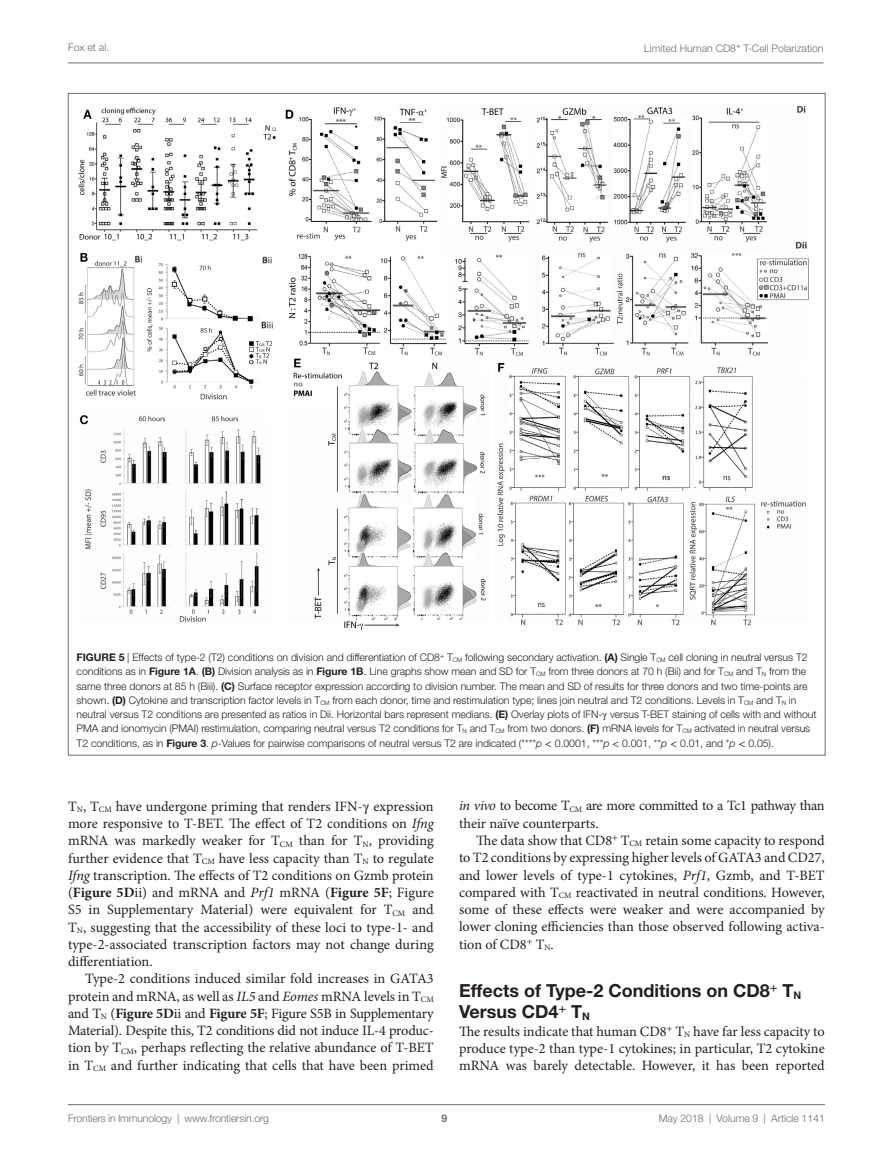
<style>
.page{position:relative;width:893px;height:1170px;background:#fff}
.page>*{position:absolute;margin:0;border:0;box-sizing:border-box;transform-origin:0 0}
.t1{font:700 18px/21px "Helvetica Neue LT Std";color:#231f20}
.t2{font:14.25px/17.2px "Minion Pro";letter-spacing:-.005em;color:#231f20;text-align:justify}
.t3{font:14.25px/17.2px "Minion Pro";letter-spacing:-.025em;color:#231f20}
.t4{font:300 10.5px/14.2px "Helvetica Neue LT Std";letter-spacing:-.005em;color:#231f20}
.t5{font:300 10.5px "Helvetica Neue LT Std";color:#6c6d70}
.t6{font:700 10.5px "Helvetica Neue LT Std";color:#6c6d70}
.s1{font-weight:700}
.s2{font-family:"STIX General";font-weight:400}
.s3{font-style:italic}
.s4{font-family:"STIX General"}
</style>
<div class="page">
<img style="left:78px;top:105px;width:731px;height:526px">
<hr style="left:68px;top:1104px;width:757px;height:1px;background:#6c6d70">
<hr style="left:68px;top:63px;width:756px;height:1px;background:#6c6d70">
<p class="t5" style="left:68px;top:41px;width:43px">Fox et al.</p>
<p class="t5" style="left:644px;top:42px;width:181px">Limited Human CD8<sup>+</sup> T-Cell Polarization</p>
<p class="t4" style="left:77px;top:650px;width:741px"><span class="s1">Figure 5</span> | Effects of type-2 (T2) conditions on division and differentiation of CD8<sup>+</sup> T<sub>CM</sub> following secondary activation. <span class="s1">(A)</span> Single T<sub>CM</sub> cell cloning in neutral versus T2 conditions as in <span class="s1">Figure 1A</span>. <span class="s1">(B)</span> Division analysis as in <span class="s1">Figure 1B</span>. Line graphs show mean and SD for T<sub>CM</sub> from three donors at 70 h (Bii) and for T<sub>CM</sub> and T<sub>N</sub> from the same three donors at 85 h (Biii). <span class="s1">(C)</span> Surface receptor expression according to division number. The mean and SD of results for three donors and two time-points are shown. <span class="s1">(D)</span> Cytokine and transcription factor levels in T<sub>CM</sub> from each donor, time and restimulation type; lines join neutral and T2 conditions. Levels in T<sub>CM</sub> and T<sub>N</sub> in neutral versus T2 conditions are presented as ratios in Dii. Horizontal bars represent medians. <span class="s1">(E)</span> Overlay plots of IFN-<span class="s2">γ</span> versus T-BET staining of cells with and without PMA and ionomycin (PMAI) restimulation, comparing neutral versus T2 conditions for T<sub>N</sub> and T<sub>CM</sub> from two donors. <span class="s1">(F)</span> mRNA levels for T<sub>CM</sub> activated in neutral versus T2 conditions, as in <span class="s1">Figure 3</span>. <span class="s3">p</span>-Values for pairwise comparisons of neutral versus T2 are indicated (****<span class="s3">p</span> <span class="s2">&lt;</span> 0.0001, ***<span class="s3">p</span> <span class="s2">&lt;</span> 0.001, **<span class="s3">p</span> <span class="s2">&lt;</span> 0.01, and *<span class="s3">p</span> <span class="s2">&lt;</span> 0.05).</p>
<p class="t2" style="left:68px;top:797px;width:367px">T<sub>N</sub>, T<sub>CM</sub> have undergone priming that renders IFN-<span class="s4">γ</span> expression more responsive to T-BET. The effect of T2 conditions on <span class="s3">Ifng </span>mRNA was markedly weaker for T<sub>CM</sub> than for T<sub>N</sub>, providing further evidence that T<sub>CM</sub> have less capacity than T<sub>N</sub> to regulate <span class="s3">Ifng</span> transcription. The effects of T2 conditions on Gzmb protein (<span class="s1">Figure 5D</span>ii) and mRNA and <span class="s3">Prf1</span> mRNA (<span class="s1">Figure 5F</span>; Figure S5 in Supplementary Material) were equivalent for T<sub>CM</sub> and T<sub>N</sub>, suggesting that the accessibility of these loci to type-1- and type-2-associated transcription factors may not change during differentiation.</p>
<p class="t2" style="left:68px;top:970px;width:367px;text-indent:17px">Type-2 conditions induced similar fold increases in GATA3 protein and mRNA, as well as <span class="s3">IL5</span> and <span class="s3">Eomes</span> mRNA levels in T<sub>CM </sub>and T<sub>N</sub> (<span class="s1">Figure 5D</span>ii and <span class="s1">Figure 5F</span>; Figure S5B in Supplementary Material). Despite this, T2 conditions did not induce IL-4 produc&shy;tion by T<sub>CM</sub>, perhaps reflecting the relative abundance of T-BET in T<sub>CM</sub> and further indicating that cells that have been primed</p>
<p class="t3" style="left:459px;top:797px;width:367px"><span class="s3">in vivo</span> to become T<sub>CM</sub> are more committed to a Tc1 pathway than their naïve counterparts.</p>
<p class="t2" style="left:459px;top:831px;width:367px;text-indent:17px">The data show that CD8<sup>+</sup> T<sub>CM</sub> retain some capacity to respond to T2 conditions by expressing higher levels of GATA3 and CD27, and lower levels of type-1 cytokines, <span class="s3">Prf1</span>, Gzmb, and T-BET compared with T<sub>CM</sub> reactivated in neutral conditions. However, some of these effects were weaker and were accompanied by lower cloning efficiencies than those observed following activa&shy;tion of CD8<sup>+</sup> T<sub>N</sub>.</p>
<p class="t1" style="left:459px;top:979px;width:342px">Effects of Type-2 Conditions on CD8<sup>+</sup> T<sub>N<br></sub>Versus CD4<sup>+</sup> T<sub>N</sub></p>
<p class="t2" style="left:459px;top:1022px;width:367px">The results indicate that human CD8<sup>+</sup> T<sub>N</sub> have far less capacity to produce type-2 than type-1 cytokines; in particular, T2 cytokine mRNA was barely detectable. However, it has been reported</p>
<p class="t5" style="left:68px;top:1111px;width:203px">Frontiers in Immunology | www.frontiersin.org</p>
<p class="t5" style="left:659px;top:1111px;width:168px">May 2018 | Volume 9 | Article 1141</p>
<p class="t6" style="left:441px;top:1111px;width:7px">9</p>
</div>
